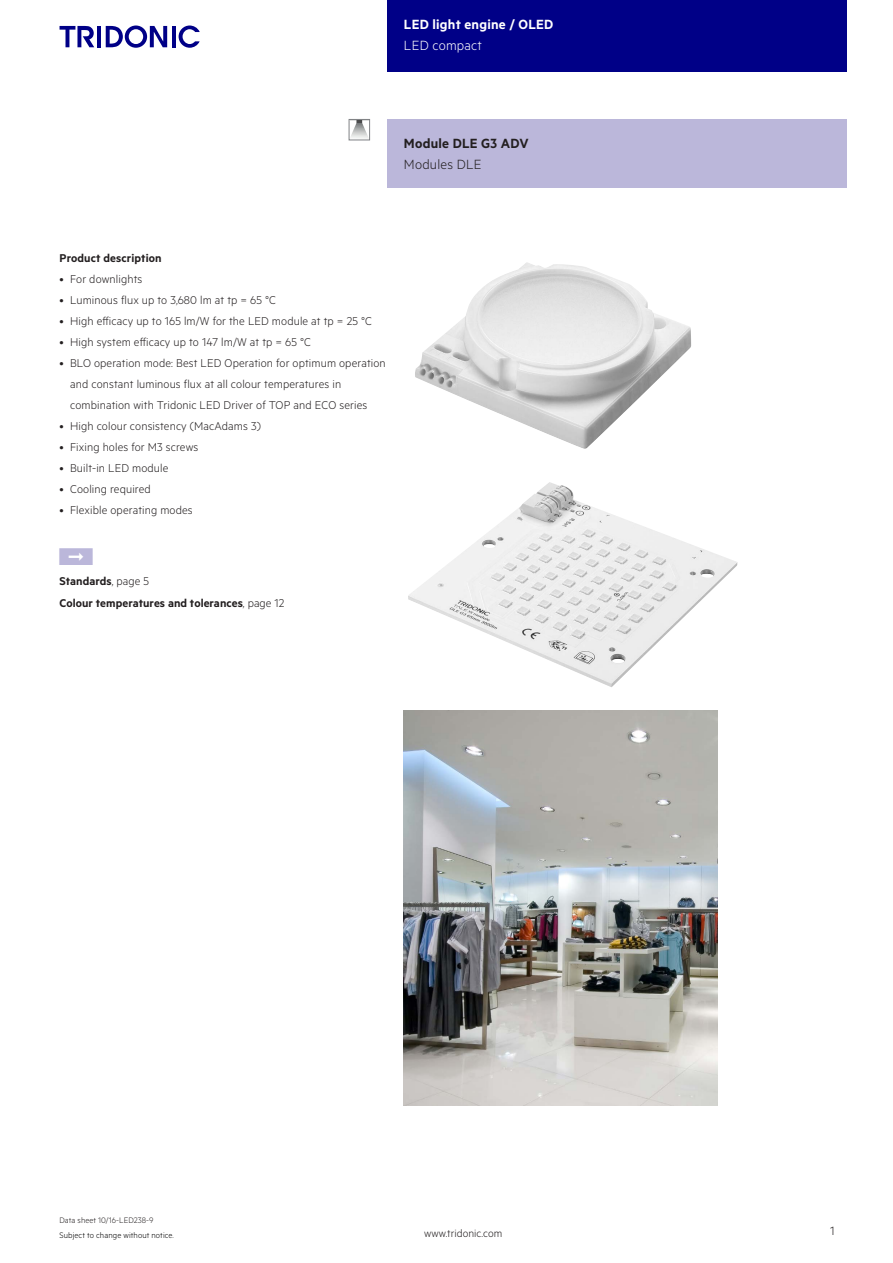
<style>
.page{position:relative;width:893px;height:1263px;background:#fff}
.page>*{position:absolute;margin:0;border:0;box-sizing:border-box;transform-origin:0 0}
.t1{font:600 15px "Metric";letter-spacing:.015em;color:#fff}
.t2{font:600 15px "Metric";letter-spacing:.015em;color:#231f20}
.t3{font:300 15px "Metric";letter-spacing:.015em;color:#fff}
.t4{font:300 15px "Metric";letter-spacing:.015em;color:#231f20}
.t5{font:300 13.5px "Metric";color:#231f20}
.t6{font:300 12.75px/21px "Metric";letter-spacing:.01em;color:#231f20}
.t7{font:600 12.75px/21.3px "Metric";letter-spacing:.005em;color:#231f20}
.t8{font:300 12px "Metric";letter-spacing:.005em;color:#231f20}
.t9{font:300 9px "Metric";letter-spacing:.01em;color:#000}
.t10{font:300 9px "Metric";letter-spacing:.005em;color:#231f20}
.s1{font-weight:300}
</style>
<div class="page">
<div style="left:387px;top:0;width:459px;height:72px;background:#000087"></div>
<hr style="left:97px;top:26px;width:4px;height:21px;background:#000087">
<svg style="left:106px;top:26px;width:61px;height:22px"></svg>
<hr style="left:172px;top:26px;width:3px;height:21px;background:#000087">
<svg style="left:179px;top:26px;width:21px;height:22px"></svg>
<svg style="left:60px;top:26px;width:34px;height:21px"></svg>
<div style="left:387px;top:119px;width:459px;height:68px;background:#bbb7da"></div>
<img style="left:415px;top:262px;width:276px;height:187px">
<img style="left:408px;top:482px;width:329px;height:205px">
<img style="left:404px;top:710px;width:313px;height:396px">
<svg style="left:349px;top:121px;width:21px;height:20px"></svg>
<div style="left:349px;top:119px;width:21px;height:21px;border:1px solid #808285"></div>
<p class="t1" style="left:404px;top:15px;width:151px">LED light engine / OLED</p>
<p class="t3" style="left:404px;top:37px;width:80px">LED compact</p>
<p class="t2" style="left:404px;top:134px;width:126px">Module DLE G3 ADV</p>
<p class="t4" style="left:404px;top:156px;width:79px">Modules DLE</p>
<p class="t7" style="left:60px;top:247px;width:104px">Product description</p>
<p class="t6" style="left:60px;top:267px;width:84px">• For downlights</p>
<p class="t6" style="left:60px;top:288px;width:218px">• Luminous flux up to 3,680 lm at tp = 65 °C</p>
<p class="t6" style="left:60px;top:309px;width:314px">• High efficacy up to 165 lm/W for the LED module at tp = 25 °C</p>
<p class="t6" style="left:60px;top:330px;width:253px">• High system efficacy up to 147 lm/W at tp = 65 °C</p>
<p class="t6" style="left:70px;top:351px;width:317px;text-indent:-11px">• BLO operation mode: Best LED Operation for optimum operation and constant luminous flux at all colour temperatures in combination with Tridonic LED Driver of TOP and ECO series</p>
<p class="t6" style="left:60px;top:414px;width:203px">• High colour consistency (MacAdams 3)</p>
<p class="t6" style="left:60px;top:435px;width:140px">• Fixing holes for M3 screws</p>
<p class="t6" style="left:60px;top:457px;width:110px">• Built-in LED module</p>
<p class="t6" style="left:60px;top:478px;width:93px">• Cooling required</p>
<p class="t6" style="left:60px;top:499px;width:135px">• Flexible operating modes</p>
<p class="t7" style="left:60px;top:570px;width:226px">Standards<span class="s1">, page 5<br></span>Colour temperatures and tolerances<span class="s1">, page 12</span></p>
<p class="t10" style="left:60px;top:1215px;width:96px">Data sheet 10/16-LED238-9</p>
<p class="t9" style="left:60px;top:1229px;width:116px">Subject to change without notice.</p>
<p class="t8" style="left:424px;top:1227px;width:80px">www.tridonic.com</p>
<p class="t5" style="left:830px;top:1223px;width:6px">1</p>
</div>
